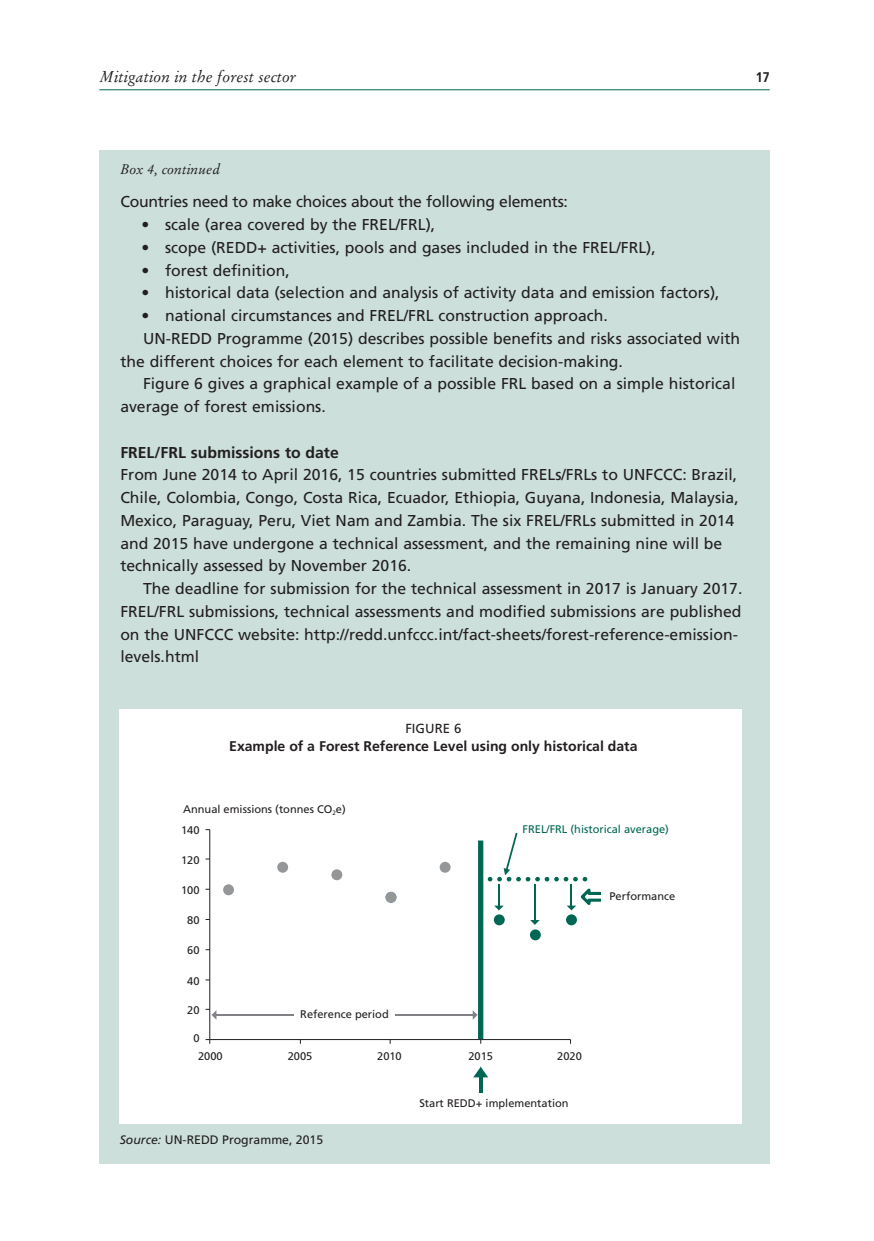
<style>
.page{position:relative;width:874px;height:1241px;background:#fff}
.page>*{position:absolute;margin:0;border:0;box-sizing:border-box;transform-origin:0 0}
.t1{font:15.75px/22.8px "Frutiger LT Std";color:#231f20}
.t2{font:15.75px "Frutiger LT Std";letter-spacing:-.02em;color:#231f20}
.t3{font:italic 15.75px "Stempel Garamond LT Std";color:#231f20}
.t4{font:700 15.75px "Frutiger LT Std";color:#231f20}
.t5{font:700 14px "Frutiger LT Std";color:#231f20}
.t6{font:italic 14px "Stempel Garamond LT Std";color:#231f20}
.t7{font:700 14px "Frutiger LT Std";color:#231f20;scale:.88 1}
.t8{font:13.12px "Frutiger LT Std";color:#231f20}
.t9{font:12.25px "Frutiger LT Std";color:#231f20}
.t10{font:11.03px "Frutiger LT Std";color:#231f20}
.t11{font:11.03px "Frutiger LT Std";color:#006753}
.s1{font-style:italic}
</style>
<div class="page">
<hr style="left:99px;top:89px;width:670px;height:1px;background:#006753">
<div style="left:99px;top:150px;width:670px;height:1013px;background:#ccdfda"></div>
<div style="left:119px;top:709px;width:622px;height:414px;background:#fff"></div>
<hr style="left:209px;top:829px;width:1px;height:210px;background:#231f20">
<hr style="left:210px;top:1039px;width:360px;height:1px;background:#231f20">
<div style="left:223px;top:884px;width:11px;height:11px;background:#949698;border-radius:50%"></div>
<div style="left:277px;top:861px;width:11px;height:11px;background:#949698;border-radius:50%"></div>
<div style="left:331px;top:869px;width:11px;height:11px;background:#949698;border-radius:50%"></div>
<div style="left:385px;top:891px;width:11px;height:11px;background:#949698;border-radius:50%"></div>
<div style="left:439px;top:861px;width:11px;height:11px;background:#949698;border-radius:50%"></div>
<div style="left:493px;top:914px;width:11px;height:11px;background:#006753;border-radius:50%"></div>
<div style="left:529px;top:929px;width:11px;height:11px;background:#006753;border-radius:50%"></div>
<div style="left:565px;top:914px;width:11px;height:11px;background:#006753;border-radius:50%"></div>
<div style="left:478px;top:840px;width:5px;height:198px;background:#006753"></div>
<svg style="left:478px;top:1077px;width:4px;height:15px"></svg>
<svg style="left:473px;top:1066px;width:15px;height:11px"></svg>
<hr style="left:216px;top:1013px;width:77px;height:2px;background:#808285">
<svg style="left:205px;top:1008px;width:11px;height:11px"></svg>
<hr style="left:395px;top:1013px;width:78px;height:2px;background:#808285">
<svg style="left:472px;top:1010px;width:5px;height:9px"></svg>
<svg style="left:489px;top:832px;width:112px;height:78px"></svg>
<hr style="left:533px;top:883px;width:2px;height:37px;background:#006753">
<svg style="left:530px;top:919px;width:9px;height:5px"></svg>
<p class="t3" style="left:99px;top:67px;width:198px">Mitigation in the forest sector</p>
<p class="t7" style="left:755px;top:69px;width:17px">17</p>
<p class="t6" style="left:120px;top:160px;width:101px">Box 4, continued</p>
<p class="t2" style="left:120px;top:192px;width:449px">Countries need to make choices about the following elements:</p>
<p class="t1" style="left:141px;top:213px;width:295px">• scale (area covered by the FREL/FRL),</p>
<p class="t1" style="left:141px;top:236px;width:516px">• scope (REDD+ activities, pools and gases included in the FREL/FRL),</p>
<p class="t1" style="left:141px;top:259px;width:150px">• forest definition,</p>
<p class="t1" style="left:141px;top:281px;width:579px">• historical data (selection and analysis of activity data and emission factors),</p>
<p class="t1" style="left:141px;top:304px;width:467px">• national circumstances and FREL/FRL construction approach.</p>
<p class="t1" style="left:143px;top:327px;width:598px">UN-REDD Programme (2015) describes possible benefits and risks associated with</p>
<p class="t1" style="left:120px;top:350px;width:504px">the different choices for each element to facilitate decision-making.</p>
<p class="t1" style="left:143px;top:372px;width:593px">Figure 6 gives a graphical example of a possible FRL based on a simple historical</p>
<p class="t1" style="left:120px;top:395px;width:207px">average of forest emissions.</p>
<p class="t4" style="left:120px;top:443px;width:220px">FREL/FRL submissions to date</p>
<p class="t1" style="left:120px;top:463px;width:619px">From June 2014 to April 2016, 15 countries submitted FRELs/FRLs to UNFCCC: Brazil, Chile, Colombia, Congo, Costa Rica, Ecuador, Ethiopia, Guyana, Indonesia, Malaysia, Mexico, Paraguay, Peru, Viet Nam and Zambia. The six FREL/FRLs submitted in 2014 and 2015 have undergone a technical assessment, and the remaining nine will be technically assessed by November 2016.</p>
<p class="t1" style="left:120px;top:577px;width:623px;text-indent:23px">The deadline for submission for the technical assessment in 2017 is January 2017.<br>FREL/FRL submissions, technical assessments and modified submissions are published on the UNFCCC website: http://redd.unfccc.int/fact-sheets/forest-reference-emission&shy;levels.html</p>
<p class="t8" style="left:405px;top:720px;width:57px">FIGURE 6</p>
<p class="t5" style="left:229px;top:737px;width:409px">Example of a Forest Reference Level using only historical data</p>
<p class="t10" style="left:183px;top:802px;width:164px">Annual emissions (tonnes CO<sub>2</sub>e)</p>
<p class="t10" style="left:181px;top:823px;width:20px">140</p>
<p class="t11" style="left:522px;top:822px;width:148px">FREL/FRL (historical average)</p>
<p class="t10" style="left:181px;top:853px;width:20px">120</p>
<p class="t10" style="left:181px;top:883px;width:20px">100</p>
<p class="t10" style="left:187px;top:913px;width:14px">80</p>
<p class="t10" style="left:187px;top:943px;width:14px">60</p>
<p class="t10" style="left:187px;top:974px;width:14px">40</p>
<p class="t10" style="left:187px;top:1003px;width:14px">20</p>
<p class="t10" style="left:193px;top:1031px;width:8px">0</p>
<p class="t10" style="left:300px;top:1007px;width:90px">Reference period</p>
<p class="t10" style="left:198px;top:1049px;width:26px">2000</p>
<p class="t10" style="left:287px;top:1049px;width:26px">2005</p>
<p class="t10" style="left:377px;top:1049px;width:26px">2010</p>
<p class="t10" style="left:468px;top:1049px;width:26px">2015</p>
<p class="t10" style="left:557px;top:1049px;width:26px">2020</p>
<p class="t9" style="left:120px;top:1131px;width:205px"><span class="s1">Source:</span> UN-REDD Programme, 2015</p>
<p class="t10" style="left:419px;top:1096px;width:151px">Start REDD+ implementation</p>
<p class="t10" style="left:609px;top:889px;width:67px">Performance</p>
</div>
